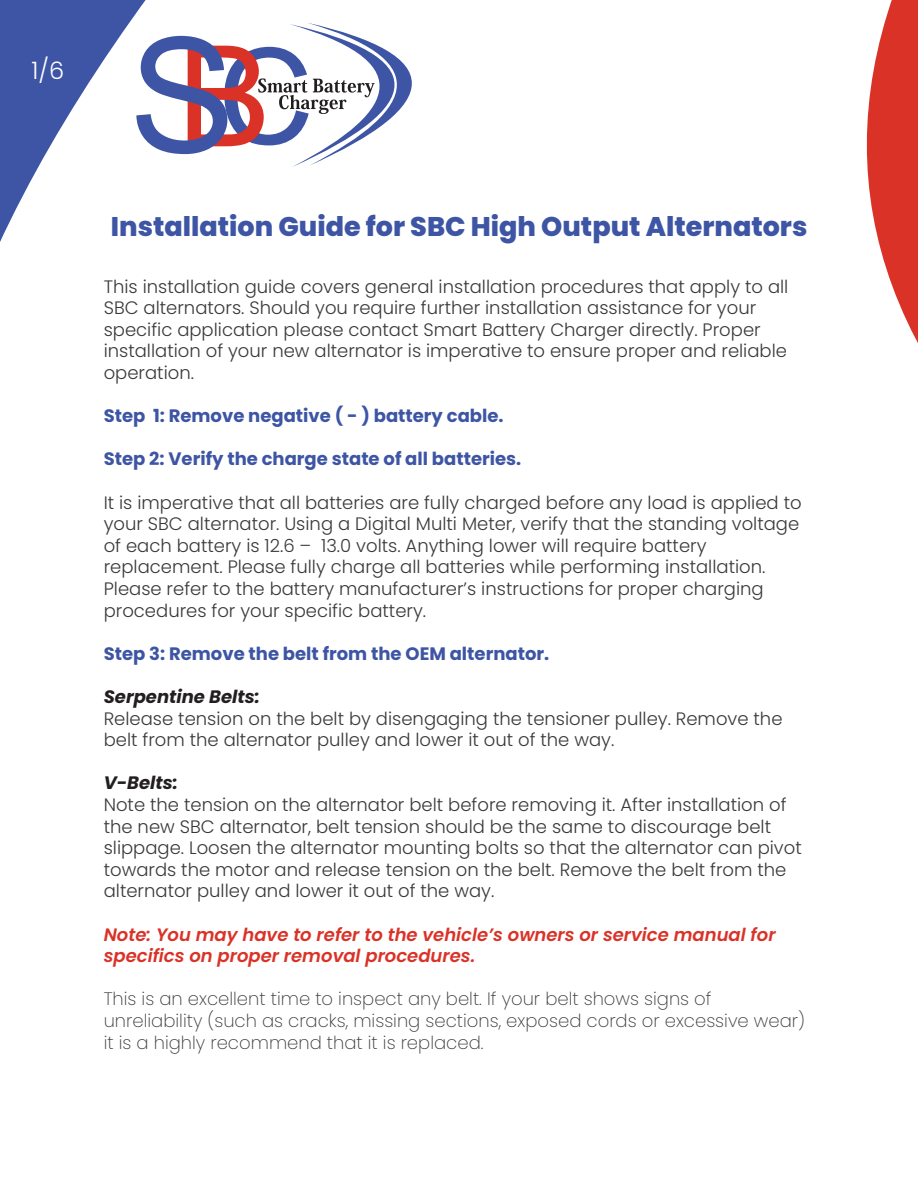
<style>
.page{position:relative;width:918px;height:1188px;background:#fff}
.page>*{position:absolute;margin:0;border:0;box-sizing:border-box;transform-origin:0 0}
.t1{font:800 27px "Poppins";color:#3d55a4}
.t2{font:300 24px "Poppins";color:#fff}
.t3{font:300 18px/21.6px "Poppins";color:#393939}
.t4{font:200 18px/21.6px "Poppins";color:#393939}
.t5{font:700 18px "Poppins";color:#3d55a4}
.t6{font:italic 600 18px/21.6px "Poppins";color:#db3227}
.t7{font:italic 700 18px "Poppins";color:#231f20}
</style>
<div class="page">
<svg style="left:0;top:0;width:918px;height:343px"></svg>
<svg style="left:136px;top:23px;width:312px;height:144px"></svg>
<h2 class="t2" style="left:32px;top:53px;width:34px">1/6</h2>
<h1 class="t1" style="left:111px;top:207px;width:698px">Installation Guide for SBC High Output Alternators</h1>
<p class="t3" style="left:104px;top:276px;width:686px">This installation guide covers general installation procedures that apply to all SBC alternators. Should you require further installation assistance for your specific application please contact Smart Battery Charger directly. Proper installation of your new alternator is imperative to ensure proper and reliable operation.</p>
<p class="t5" style="left:104px;top:403px;width:401px">Step 1: Remove negative ( - ) battery cable.</p>
<p class="t5" style="left:104px;top:447px;width:419px">Step 2: Verify the charge state of all batteries.</p>
<p class="t3" style="left:104px;top:492px;width:699px">It is imperative that all batteries are fully charged before any load is applied to your SBC alternator. Using a Digital Multi Meter, verify that the standing voltage of each battery is 12.6 – 13.0 volts. Anything lower will require battery replacement. Please fully charge all batteries while performing installation.<br>Please refer to the battery manufacturer’s instructions for proper charging procedures for your specific battery.</p>
<p class="t5" style="left:104px;top:641px;width:447px">Step 3: Remove the belt from the OEM alternator.</p>
<p class="t7" style="left:104px;top:684px;width:158px">Serpentine Belts:</p>
<p class="t3" style="left:104px;top:708px;width:680px">Release tension on the belt by disengaging the tensioner pulley. Remove the belt from the alternator pulley and lower it out of the way.</p>
<p class="t7" style="left:104px;top:771px;width:76px">V-Belts:</p>
<p class="t3" style="left:104px;top:794px;width:700px">Note the tension on the alternator belt before removing it. After installation of the new SBC alternator, belt tension should be the same to discourage belt slippage. Loosen the alternator mounting bolts so that the alternator can pivot towards the motor and release tension on the belt. Remove the belt from the alternator pulley and lower it out of the way.</p>
<p class="t6" style="left:104px;top:924px;width:673px">Note: You may have to refer to the vehicle’s owners or service manual for specifics on proper removal procedures.</p>
<p class="t4" style="left:104px;top:988px;width:703px">This is an excellent time to inspect any belt. If your belt shows signs of unreliability (such as cracks, missing sections, exposed cords or excessive wear) it is a highly recommend that it is replaced.</p>
</div>
